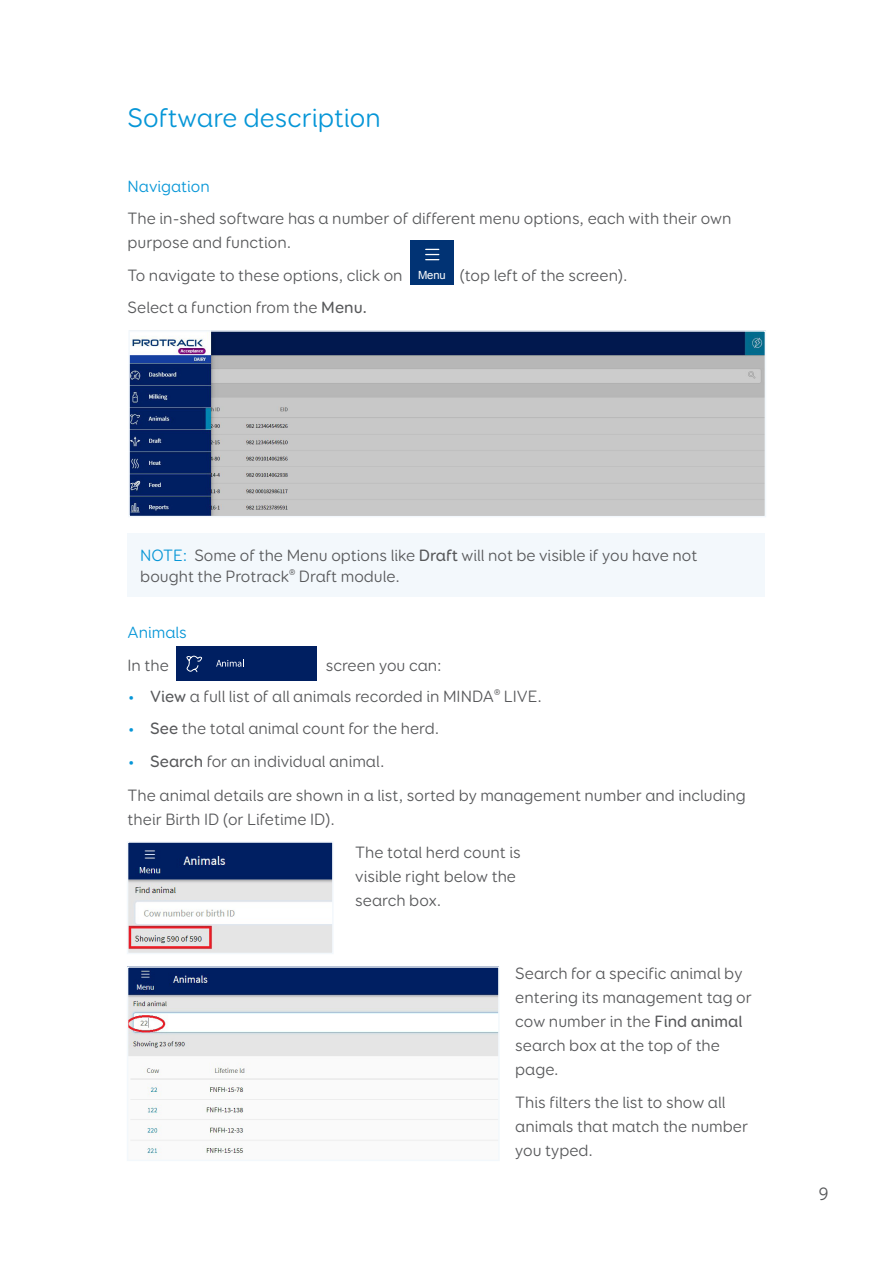
<style>
.page{position:relative;width:893px;height:1263px;background:#fff}
.page>*{position:absolute;margin:0;border:0;box-sizing:border-box;transform-origin:0 0}
.Subhead_1{font:27px "Booster Next FY";color:#0696d7}
.Subhead_1-2{font:18px "Booster Next FY";color:#57585a}
.Subhead_1-3{font:16.5px/24px "Booster Next FY";color:#57585a}
.Subhead_1-4{font:16.5px "Booster Next FY";color:#0696d7}
.Subhead_1-5{font:11.25px "Arial";color:#fff}
.s1{font-weight:500}
.s2{color:#0696d7}
</style>
<div class="page">
<div style="left:410px;top:240px;width:44px;height:45px;background:#013374"></div>
<svg style="left:426px;top:249px;width:13px;height:11px"></svg>
<div style="left:128px;top:533px;width:637px;height:64px;background:#f3f8fc"></div>
<img style="left:131px;top:333px;width:632px;height:181px">
<div style="left:128px;top:330px;width:638px;height:187px;border:2px solid #f3f8fc"></div>
<div style="left:176px;top:646px;width:141px;height:35px;background:#001f61"></div>
<svg style="left:216px;top:660px;width:28px;height:7px"></svg>
<hr style="left:176px;top:652px;width:141px;height:1px;background:#f3f8fc">
<hr style="left:176px;top:681px;width:141px;height:1px;background:#f3f8fc">
<hr style="left:176px;top:717px;width:141px;height:1px;background:#f3f8fc">
<hr style="left:176px;top:752px;width:141px;height:1px;background:#f3f8fc">
<svg style="left:186px;top:655px;width:16px;height:18px"></svg>
<img style="left:130px;top:844px;width:201px;height:107px">
<div style="left:127px;top:841px;width:207px;height:113px;border:2px solid #f3f8fc"></div>
<img style="left:130px;top:969px;width:367px;height:189px">
<div style="left:127px;top:966px;width:373px;height:195px;border:2px solid #f3f8fc"></div>
<p class="Subhead_1" style="left:128px;top:101px;width:255px">Software description</p>
<p class="Subhead_1-4" style="left:128px;top:176px;width:84px">Navigation</p>
<p class="Subhead_1-3" style="left:128px;top:206px;width:605px">The in-shed software has a number of different menu options, each with their own purpose and function.</p>
<p class="Subhead_1-3" style="left:128px;top:263px;width:277px">To navigate to these options, click on</p>
<p class="Subhead_1-3" style="left:460px;top:263px;width:170px">(top left of the screen).</p>
<p class="Subhead_1-3" style="left:128px;top:295px;width:241px">Select a function from the <span class="s1">Menu.</span></p>
<p class="Subhead_1-5" style="left:418px;top:267px;width:29px">Menu</p>
<p class="Subhead_1-3" style="left:140px;top:544px;width:559px;line-height:21px"><span class="s2">NOTE:</span> Some of the Menu options like <span class="s1">Draft</span> will not be visible if you have not bought the Protrack<sup>®</sup> Draft module.</p>
<p class="Subhead_1-4" style="left:128px;top:622px;width:61px">Animals</p>
<p class="Subhead_1-3" style="left:128px;top:653px;width:43px">In the</p>
<p class="Subhead_1-3" style="left:326px;top:653px;width:117px">screen you can:</p>
<p class="Subhead_1-3" style="left:128px;top:684px;width:416px"><span class="s2">•</span> <span class="s1">View</span> a full list of all animals recorded in MINDA<sup>®</sup> LIVE.</p>
<p class="Subhead_1-3" style="left:128px;top:716px;width:313px"><span class="s2">•</span> <span class="s1">See</span> the total animal count for the herd.</p>
<p class="Subhead_1-3" style="left:128px;top:749px;width:259px"><span class="s2">•</span> <span class="s1">Search</span> for an individual animal.</p>
<p class="Subhead_1-3" style="left:128px;top:783px;width:620px">The animal details are shown in a list, sorted by management number and including their Birth ID (or Lifetime ID).</p>
<p class="Subhead_1-3" style="left:355px;top:840px;width:167px">The total herd count is visible right below the search box.</p>
<p class="Subhead_1-3" style="left:515px;top:962px;width:238px">Search for a specific animal by entering its management tag or cow number in the <span class="s1">Find animal </span>search box at the top of the page.</p>
<p class="Subhead_1-3" style="left:515px;top:1090px;width:234px">This filters the list to show all animals that match the number you typed.</p>
<p class="Subhead_1-2" style="left:819px;top:1182px;width:12px">9</p>
</div>
